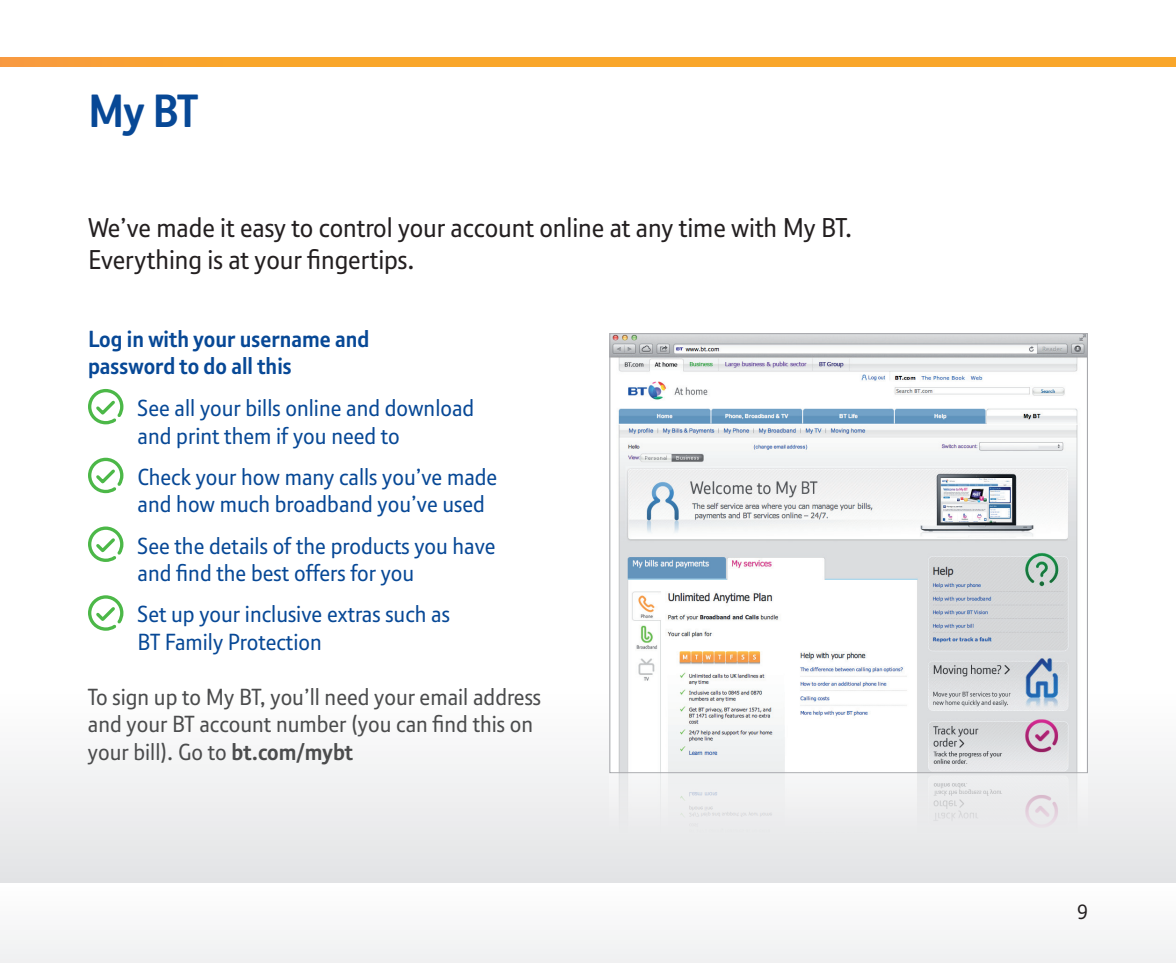
<style>
.page{position:relative;width:1176px;height:963px;background:#fff}
.page>*{position:absolute;margin:0;border:0;box-sizing:border-box;transform-origin:0 0}
.t1{font:700 45px "New BT";color:#074896}
.t2{font:26.25px/32px "New BT";letter-spacing:-.005em;color:#231f20}
.t3{font:22.5px/27.5px "New BT";color:#074896}
.t4{font:22.5px/27.5px "New BT";color:#4b4c4d}
.t5{font:700 22.5px/27.5px "New BT";color:#074896}
.t6{font:20px "New BT";color:#231f20}
.s1{font-weight:700}
</style>
<div class="page">
<div style="left:0;top:690px;width:1175px;height:193px;background:linear-gradient(to bottom,#fff,#e2e3e5)"></div>
<div style="left:0;top:883px;width:1175px;height:79px;background:#f7f7f8"></div>
<svg style="left:0;top:58px;width:1175px;height:8px;background:#f8a42c"></svg>
<svg style="left:88px;top:389px;width:35px;height:35px"></svg>
<svg style="left:88px;top:457px;width:35px;height:36px"></svg>
<svg style="left:88px;top:526px;width:35px;height:36px"></svg>
<svg style="left:88px;top:595px;width:35px;height:35px"></svg>
<img style="left:609px;top:335px;width:478px;height:547px">
<h1 class="t1" style="left:88px;top:85px;width:112px">My BT</h1>
<p class="t2" style="left:88px;top:211px;width:765px">We’ve made it easy to control your account online at any time with My BT.<br>Everything is at your fingertips.</p>
<p class="t5" style="left:88px;top:325px;width:283px">Log in with your username and password to do all this</p>
<p class="t3" style="left:138px;top:394px;width:338px">See all your bills online and download and print them if you need to</p>
<p class="t3" style="left:138px;top:462px;width:361px">Check your how many calls you’ve made and how much broadband you’ve used</p>
<p class="t3" style="left:138px;top:531px;width:359px">See the details of the products you have and find the best offers for you</p>
<p class="t3" style="left:138px;top:600px;width:314px">Set up your inclusive extras such as<br>BT Family Protection</p>
<p class="t4" style="left:88px;top:682px;width:454px">To sign up to My BT, you’ll need your email address and your BT account number (you can find this on your bill). Go to <span class="s1">bt.com/mybt</span></p>
<p class="t6" style="left:1076px;top:899px;width:12px">9</p>
</div>
